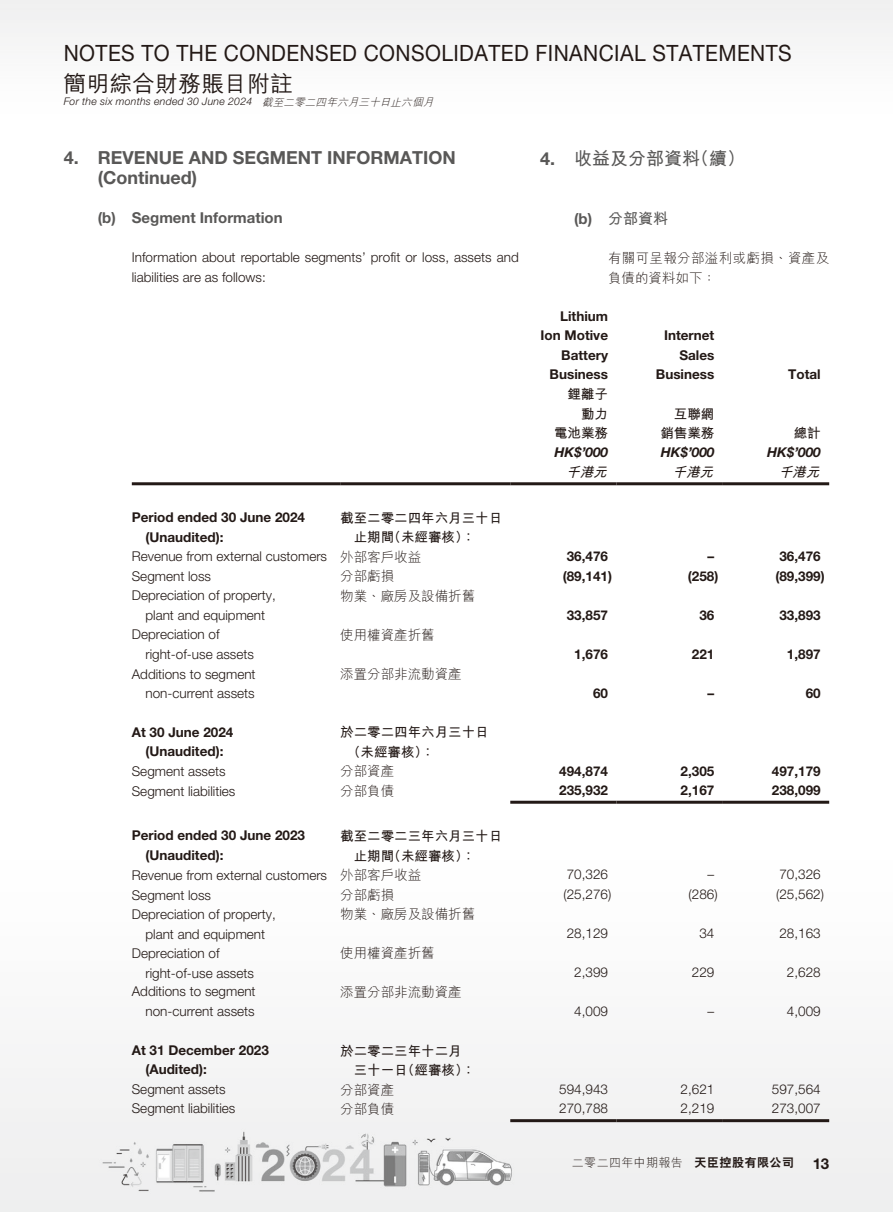
<style>
.page{position:relative;width:893px;height:1212px;background:#fff}
.page>*{position:absolute;margin:0;border:0;box-sizing:border-box;transform-origin:0 0}
.t1{font:22.5px "Helvetica Neue LT Std";letter-spacing:.02em;color:#231916;scale:.93 1}
.t2{font:22.5px "M Hei HK Medium E Ten B5 H";letter-spacing:.02em;color:#231916}
.t3{font:700 18px/20.2px "Helvetica Neue LT Std";color:#595857}
.t4{font:18px "M Hei HK Bold E Ten B5 H";color:#595857}
.t5{font:700 15px "Helvetica Neue LT Std";color:#595857}
.t6{font:15px "M Hei HK Bold E Ten B5 H";color:#595857}
.t7{font:700 15px "Helvetica Neue LT Std";color:#231916}
.t8{font:300 13.5px/19.5px "Helvetica Neue LT Std";color:#231916}
.t9{font:700 13.5px/19.5px "Helvetica Neue LT Std";color:#231916}
.t10{font:13.5px/19.5px "M Hei HK Bold E Ten B5 H";color:#231916}
.t11{font:13.5px "M Hei HK Light E Ten B5 H";color:#231916}
.t12{font:13.5px/19.5px "M Hei HK Light E Ten B5 H";letter-spacing:.025em;color:#231916}
.t13{font:italic 700 13.5px "Helvetica Neue LT Std";color:#231916}
.t14{font:italic 13.5px "M Hei HK Bold E Ten B5 H";color:#231916}
.t15{font:12px "M Hei HK Light E Ten B5 H";letter-spacing:.03em;color:#231916}
.t16{font:italic 300 10.5px "Helvetica Neue LT Std";letter-spacing:.02em;color:#231916}
.s1{font-family:"M Hei HK Light E Ten B5 H";font-weight:400}
.s2{font-family:"Helvetica Neue LT Std";font-weight:700}
.s3{font-family:"C Hei 2 HK Xbold E Ten B5 H"}
</style>
<div class="page">
<img style="left:0;top:0;width:893px;height:1212px">
<hr style="left:132px;top:482px;width:208px;height:3px;background:#231916">
<hr style="left:340px;top:482px;width:170px;height:3px;background:#231916">
<hr style="left:510px;top:482px;width:107px;height:3px;background:#231916">
<hr style="left:617px;top:482px;width:106px;height:3px;background:#231916">
<hr style="left:723px;top:482px;width:106px;height:3px;background:#231916">
<hr style="left:510px;top:801px;width:107px;height:3px;background:#231916">
<hr style="left:617px;top:801px;width:106px;height:3px;background:#231916">
<hr style="left:723px;top:801px;width:106px;height:3px;background:#231916">
<hr style="left:510px;top:1119px;width:107px;height:3px;background:#231916">
<hr style="left:617px;top:1119px;width:106px;height:3px;background:#231916">
<hr style="left:723px;top:1119px;width:106px;height:3px;background:#231916">
<h1 class="t1" style="left:64px;top:45px;width:784px">NOTES TO THE CONDENSED CONSOLIDATED FINANCIAL STATEMENTS</h1>
<h1 class="t2" style="left:64px;top:75px;width:231px">簡明綜合財務賬目附註</h1>
<p class="t16" style="left:64px;top:98px;width:374px">For the six months ended 30 June 2024 <span class="s1">截至二零二四年六月三十日止六個月</span></p>
<h2 class="t3" style="left:98px;top:149px;width:359px;text-indent:-34px">4. REVENUE AND SEGMENT INFORMATION (Continued)</h2>
<p class="t5" style="left:98px;top:213px;width:186px">(b) Segment Information</p>
<p class="t8" style="left:132px;top:249px;width:388px">Information about reportable segments’ profit or loss, assets and liabilities are as follows:</p>
<h2 class="t4" style="left:540px;top:151px;width:207px"><span class="s2">4.</span> 收益及分部資料（續）</h2>
<p class="t6" style="left:574px;top:212px;width:96px"><span class="s2">(b)</span> 分部資料</p>
<p class="t12" style="left:608px;top:250px;width:223px">有關可呈報分部溢利或虧損、資產及負債的資料如下：</p>
<p class="t9" style="left:541px;top:307px;width:69px;text-align:right">Lithium<br>Ion Motive<br>Battery<br>Business</p>
<p class="t10" style="left:554px;top:386px;width:55px;text-align:right">鋰離子動力<br>電池業務</p>
<p class="t9" style="left:656px;top:327px;width:60px;text-align:right">Internet<br>Sales<br>Business</p>
<p class="t10" style="left:660px;top:406px;width:55px;text-align:right">互聯網銷售業務</p>
<p class="t9" style="left:788px;top:366px;width:34px">Total</p>
<p class="t10" style="left:794px;top:425px;width:28px">總計</p>
<p class="t13" style="left:555px;top:447px;width:55px">HK$’000</p>
<p class="t13" style="left:661px;top:447px;width:55px">HK$’000</p>
<p class="t13" style="left:767px;top:447px;width:55px">HK$’000</p>
<p class="t14" style="left:566px;top:467px;width:45px">千港元</p>
<p class="t14" style="left:672px;top:467px;width:45px">千港元</p>
<p class="t14" style="left:779px;top:467px;width:45px">千港元</p>
<p class="t9" style="left:145px;top:509px;width:161px;text-indent:-14px">Period ended 30 June 2024 (Unaudited):</p>
<p class="t10" style="left:354px;top:510px;width:150px;text-indent:-14px">截至二零二四年六月三十日止期間（未經審核）：</p>
<p class="t8" style="left:132px;top:548px;width:291px">Revenue from external customers <span class="s1">外部客戶收益</span></p>
<p class="t9" style="left:567px;top:548px;width:43px">36,476</p>
<p class="t9" style="left:708px;top:548px;width:8px">–</p>
<p class="t9" style="left:779px;top:548px;width:43px">36,476</p>
<p class="t8" style="left:132px;top:568px;width:81px">Segment loss</p>
<p class="t11" style="left:340px;top:571px;width:55px">分部虧損</p>
<p class="t9" style="left:563px;top:567px;width:51px">(89,141)</p>
<p class="t9" style="left:688px;top:567px;width:32px">(258)</p>
<p class="t9" style="left:775px;top:567px;width:51px">(89,399)</p>
<p class="t8" style="left:132px;top:587px;width:146px;text-align:center">Depreciation of property, plant and equipment</p>
<p class="t11" style="left:340px;top:590px;width:136px">物業、廠房及設備折舊</p>
<p class="t9" style="left:567px;top:606px;width:43px">33,857</p>
<p class="t9" style="left:699px;top:606px;width:17px">36</p>
<p class="t9" style="left:779px;top:606px;width:43px">33,893</p>
<p class="t8" style="left:145px;top:626px;width:110px;text-indent:-14px">Depreciation of right-of-use assets</p>
<p class="t11" style="left:340px;top:629px;width:96px">使用權資產折舊</p>
<p class="t8" style="left:132px;top:666px;width:125px;text-align:right">Additions to segment non-current assets</p>
<p class="t11" style="left:340px;top:668px;width:123px">添置分部非流動資產</p>
<p class="t9" style="left:574px;top:645px;width:35px">1,676</p>
<p class="t9" style="left:692px;top:645px;width:24px">221</p>
<p class="t9" style="left:787px;top:645px;width:35px">1,897</p>
<p class="t9" style="left:593px;top:684px;width:17px">60</p>
<p class="t9" style="left:708px;top:684px;width:8px">–</p>
<p class="t9" style="left:806px;top:684px;width:17px">60</p>
<p class="t9" style="left:132px;top:723px;width:103px;text-align:center">At 30 June 2024 (Unaudited):</p>
<p class="t10" style="left:347px;top:724px;width:143px;text-indent:-7px">於二零二四年六月三十日（未經審核）：</p>
<p class="t8" style="left:132px;top:763px;width:95px">Segment assets</p>
<p class="t11" style="left:340px;top:766px;width:56px">分部資產</p>
<p class="t9" style="left:559px;top:762px;width:50px">494,874</p>
<p class="t9" style="left:681px;top:762px;width:35px">2,305</p>
<p class="t9" style="left:772px;top:762px;width:50px">497,179</p>
<p class="t8" style="left:132px;top:783px;width:105px">Segment liabilities</p>
<p class="t11" style="left:340px;top:785px;width:56px">分部負債</p>
<p class="t9" style="left:559px;top:782px;width:50px">235,932</p>
<p class="t9" style="left:681px;top:782px;width:35px">2,167</p>
<p class="t9" style="left:772px;top:782px;width:50px">238,099</p>
<p class="t9" style="left:145px;top:827px;width:161px;text-indent:-14px">Period ended 30 June 2023 (Unaudited):</p>
<p class="t10" style="left:354px;top:828px;width:150px;text-indent:-14px">截至二零二三年六月三十日止期間（未經審核）：</p>
<p class="t8" style="left:132px;top:867px;width:291px">Revenue from external customers <span class="s1">外部客戶收益</span></p>
<p class="t8" style="left:567px;top:866px;width:43px">70,326</p>
<p class="t8" style="left:708px;top:866px;width:8px">–</p>
<p class="t8" style="left:779px;top:866px;width:43px">70,326</p>
<p class="t8" style="left:132px;top:887px;width:81px">Segment loss</p>
<p class="t11" style="left:340px;top:889px;width:55px">分部虧損</p>
<p class="t8" style="left:563px;top:886px;width:49px">(25,276)</p>
<p class="t8" style="left:689px;top:886px;width:31px">(286)</p>
<p class="t8" style="left:776px;top:886px;width:49px">(25,562)</p>
<p class="t8" style="left:132px;top:906px;width:146px;text-align:center">Depreciation of property, plant and equipment</p>
<p class="t11" style="left:340px;top:909px;width:136px">物業、廠房及設備折舊</p>
<p class="t8" style="left:567px;top:925px;width:43px">28,129</p>
<p class="t8" style="left:699px;top:925px;width:17px">34</p>
<p class="t8" style="left:779px;top:925px;width:43px">28,163</p>
<p class="t8" style="left:145px;top:945px;width:110px;text-indent:-14px">Depreciation of right-of-use assets</p>
<p class="t11" style="left:340px;top:948px;width:96px">使用權資產折舊</p>
<p class="t8" style="left:132px;top:983px;width:125px;text-align:right">Additions to segment non-current assets</p>
<p class="t11" style="left:340px;top:987px;width:123px">添置分部非流動資產</p>
<p class="t8" style="left:574px;top:964px;width:35px">2,399</p>
<p class="t8" style="left:692px;top:964px;width:24px">229</p>
<p class="t8" style="left:787px;top:964px;width:35px">2,628</p>
<p class="t8" style="left:574px;top:1003px;width:35px">4,009</p>
<p class="t8" style="left:708px;top:1003px;width:8px">–</p>
<p class="t8" style="left:787px;top:1003px;width:35px">4,009</p>
<p class="t9" style="left:145px;top:1042px;width:125px;text-indent:-14px">At 31 December 2023 (Audited):</p>
<p class="t10" style="left:354px;top:1042px;width:123px;text-indent:-14px">於二零二三年十二月三十一日（經審核）：</p>
<p class="t8" style="left:132px;top:1081px;width:95px">Segment assets</p>
<p class="t11" style="left:340px;top:1084px;width:56px">分部資產</p>
<p class="t8" style="left:559px;top:1081px;width:50px">594,943</p>
<p class="t8" style="left:681px;top:1081px;width:35px">2,621</p>
<p class="t8" style="left:772px;top:1081px;width:50px">597,564</p>
<p class="t8" style="left:132px;top:1100px;width:105px">Segment liabilities</p>
<p class="t11" style="left:340px;top:1104px;width:55px">分部負債</p>
<p class="t8" style="left:559px;top:1100px;width:50px">270,788</p>
<p class="t8" style="left:681px;top:1100px;width:35px">2,219</p>
<p class="t8" style="left:772px;top:1100px;width:50px">273,007</p>
<p class="t15" style="left:572px;top:1158px;width:224px">二零二四年中期報告 <span class="s3">天臣控股有限公司</span></p>
<p class="t7" style="left:813px;top:1158px;width:18px">13</p>
</div>
